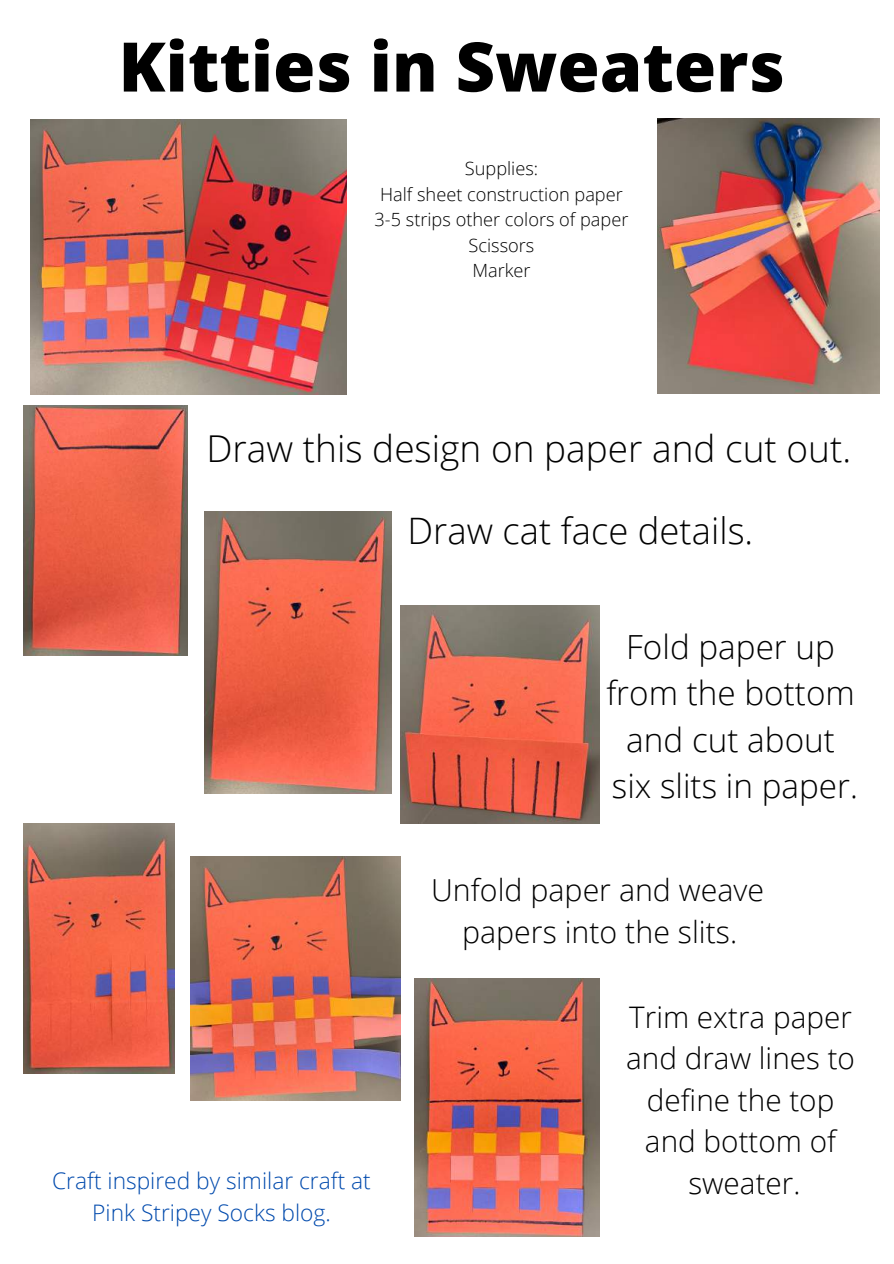
<style>
.page{position:relative;width:894px;height:1264px;background:#fff}
.page>*{position:absolute;margin:0;border:0;box-sizing:border-box;transform-origin:0 0}
.t1{font:800 68.4px "Open Sans";color:#000}
.t2{font:300 36.9px "Open Sans";color:#000}
.t3{font:300 36.45px "Open Sans";color:#000}
.t4{font:300 33.3px/46.5px "Open Sans";color:#000;text-align:center}
.t5{font:300 30.3px/42.5px "Open Sans";color:#000;text-align:center}
.t6{font:300 29.7px/41.5px "Open Sans";color:#000;text-align:center}
.t7{font:300 22.8px "Open Sans";color:#004aad}
.t8{font:300 18.15px/25.3px "Open Sans";color:#000;text-align:center}
</style>
<div class="page">
<img style="left:30px;top:119px;width:317px;height:275px">
<img style="left:23px;top:405px;width:165px;height:250px">
<img style="left:205px;top:511px;width:187px;height:282px">
<img style="left:400px;top:605px;width:199px;height:218px">
<img style="left:23px;top:823px;width:151px;height:250px">
<img style="left:190px;top:856px;width:210px;height:244px">
<img style="left:414px;top:978px;width:185px;height:258px">
<img style="left:657px;top:119px;width:221px;height:275px">
<h1 class="t1" style="left:118px;top:18px;width:667px">Kitties in Sweaters</h1>
<p class="t8" style="left:374px;top:155px;width:255px">Supplies:<br>Half sheet construction paper<br>3-5 strips other colors of paper<br>Scissors<br>Marker</p>
<h2 class="t2" style="left:206px;top:422px;width:646px">Draw this design on paper and cut out.</h2>
<h3 class="t3" style="left:407px;top:505px;width:347px">Draw cat face details.</h3>
<h3 class="t4" style="left:606px;top:622px;width:253px">Fold paper up from the bottom and cut about six slits in paper.</h3>
<h3 class="t5" style="left:431px;top:867px;width:334px">Unfold paper and weave papers into the slits.</h3>
<h3 class="t6" style="left:626px;top:995px;width:230px">Trim extra paper and draw lines to define the top and bottom of</h3>
<p class="t7" style="left:52px;top:1164px;width:320px">Craft inspired by similar craft at</p>
<h3 class="t6" style="left:688px;top:1161px;width:114px">sweater.</h3>
<p class="t7" style="left:92px;top:1196px;width:240px">Pink Stripey Socks blog.</p>
</div>
